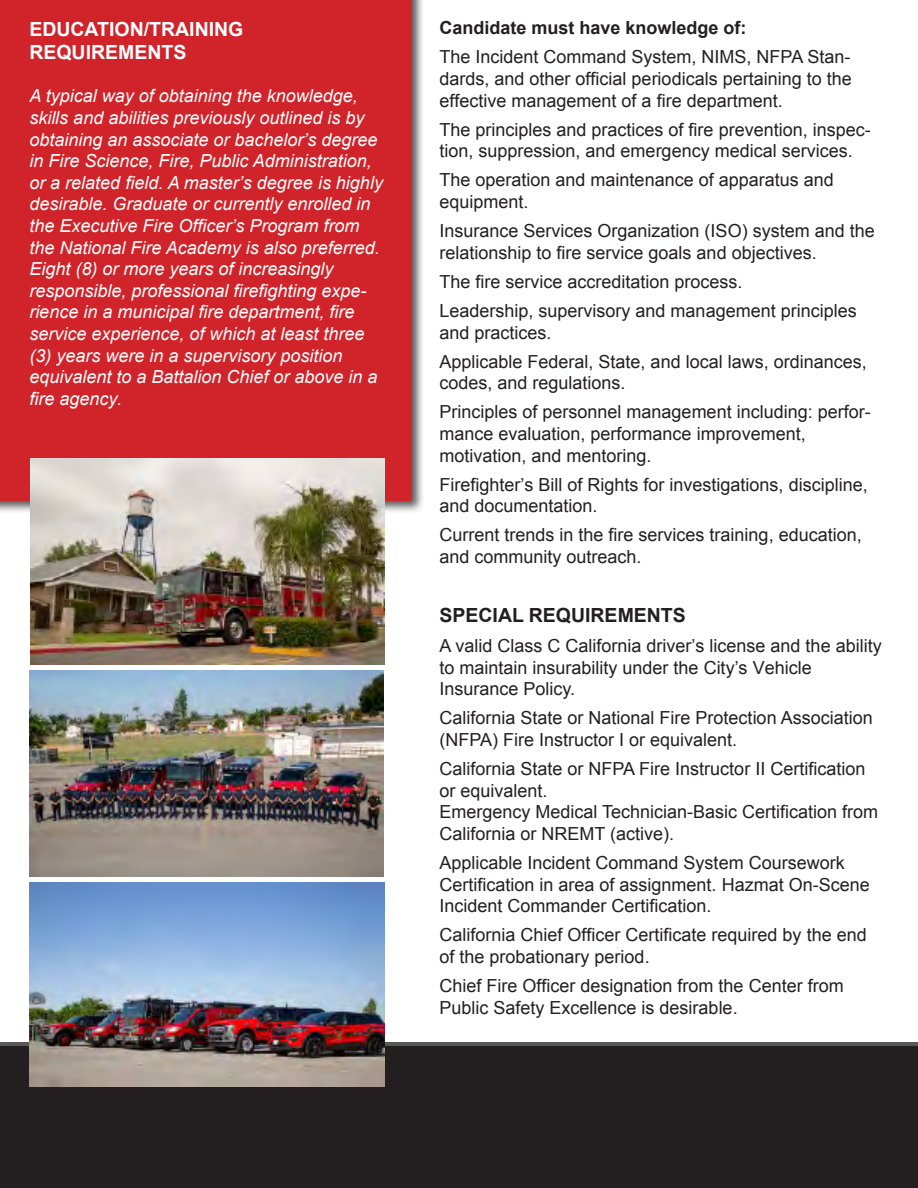
<style>
.page{position:relative;width:918px;height:1188px;background:#fff}
.page>*{position:absolute;margin:0;border:0;box-sizing:border-box;transform-origin:0 0}
.t1{font:700 19.5px/23.4px "Arial";color:#fff}
.t2{font:700 19.5px "Arial";color:#231f20}
.t3{font:18px/21.6px "Arial";color:#231f20}
.t4{font:italic 18px/21.6px "Arial";color:#fff}
.s1{font-weight:700}
</style>
<div class="page">
<div style="left:0;top:0;width:424px;height:514px;background:#231f20;opacity:.75"></div>
<div style="left:0;top:0;width:411px;height:501px;background:#d1232a"></div>
<div style="left:0;top:1046px;width:918px;height:142px;background:#231f20"></div>
<img style="left:29px;top:883px;width:356px;height:204px">
<img style="left:29px;top:671px;width:354px;height:205px">
<img style="left:31px;top:459px;width:354px;height:205px">
<p class="t1" style="left:29px;top:18px;width:216px">EDUCATION/TRAINING<br>REQUIREMENTS</p>
<p class="t4" style="left:29px;top:86px;width:355px">A typical way of obtaining the knowledge, skills and abilities previously outlined is by obtaining an associate or bachelor’s degree in Fire Science, Fire, Public Administration, or a related field. A master’s degree is highly desirable. Graduate or currently enrolled in the Executive Fire Officer’s Program from the National Fire Academy is also preferred.<br>Eight (8) or more years of increasingly responsible, professional firefighting expe&shy;rience in a municipal fire department, fire service experience, of which at least three (3) years were in a supervisory position equivalent to a Battalion Chief or above in a fire agency.</p>
<p class="t3" style="left:440px;top:14px;width:412px;line-height:29.1px"><span class="s1">Candidate must have knowledge of:<br></span>The Incident Command System, NIMS, NFPA Stan-</p>
<p class="t3" style="left:440px;top:68px;width:414px">dards, and other official periodicals pertaining to the effective management of a fire department.</p>
<p class="t3" style="left:440px;top:119px;width:433px">The principles and practices of fire prevention, inspec&shy;tion, suppression, and emergency medical services.</p>
<p class="t3" style="left:440px;top:170px;width:396px">The operation and maintenance of apparatus and equipment.</p>
<p class="t3" style="left:440px;top:220px;width:437px">Insurance Services Organization (ISO) system and the relationship to fire service goals and objectives.</p>
<p class="t3" style="left:440px;top:267px;width:419px;line-height:29.1px">The fire service accreditation process.<br>Leadership, supervisory and management principles</p>
<p class="t3" style="left:440px;top:318px;width:429px;line-height:29.1px">and practices.<br>Applicable Federal, State, and local laws, ordinances,</p>
<p class="t3" style="left:440px;top:369px;width:433px;line-height:29.1px">codes, and regulations.<br>Principles of personnel management including: perfor-</p>
<p class="t3" style="left:440px;top:423px;width:368px">mance evaluation, performance improvement, motivation, and mentoring.</p>
<p class="t3" style="left:440px;top:474px;width:430px">Firefighter’s Bill of Rights for investigations, discipline, and documentation.</p>
<p class="t3" style="left:440px;top:524px;width:424px">Current trends in the fire services training, education, and community outreach.</p>
<p class="t2" style="left:440px;top:603px;width:248px">SPECIAL REQUIREMENTS</p>
<p class="t3" style="left:440px;top:635px;width:444px">A valid Class C California driver’s license and the ability to maintain insurability under the City’s Vehicle<br>Insurance Policy.</p>
<p class="t3" style="left:440px;top:707px;width:435px">California State or National Fire Protection Association (NFPA) Fire Instructor I or equivalent.</p>
<p class="t3" style="left:440px;top:758px;width:440px">California State or NFPA Fire Instructor II Certification or equivalent.<br>Emergency Medical Technician-Basic Certification from California or NREMT (active).</p>
<p class="t3" style="left:440px;top:852px;width:432px">Applicable Incident Command System Coursework<br>Certification in area of assignment. Hazmat On-Scene<br>Incident Commander Certification.</p>
<p class="t3" style="left:440px;top:924px;width:429px">California Chief Officer Certificate required by the end of the probationary period.</p>
<p class="t3" style="left:440px;top:975px;width:406px">Chief Fire Officer designation from the Center from<br>Public Safety Excellence is desirable.</p>
</div>
